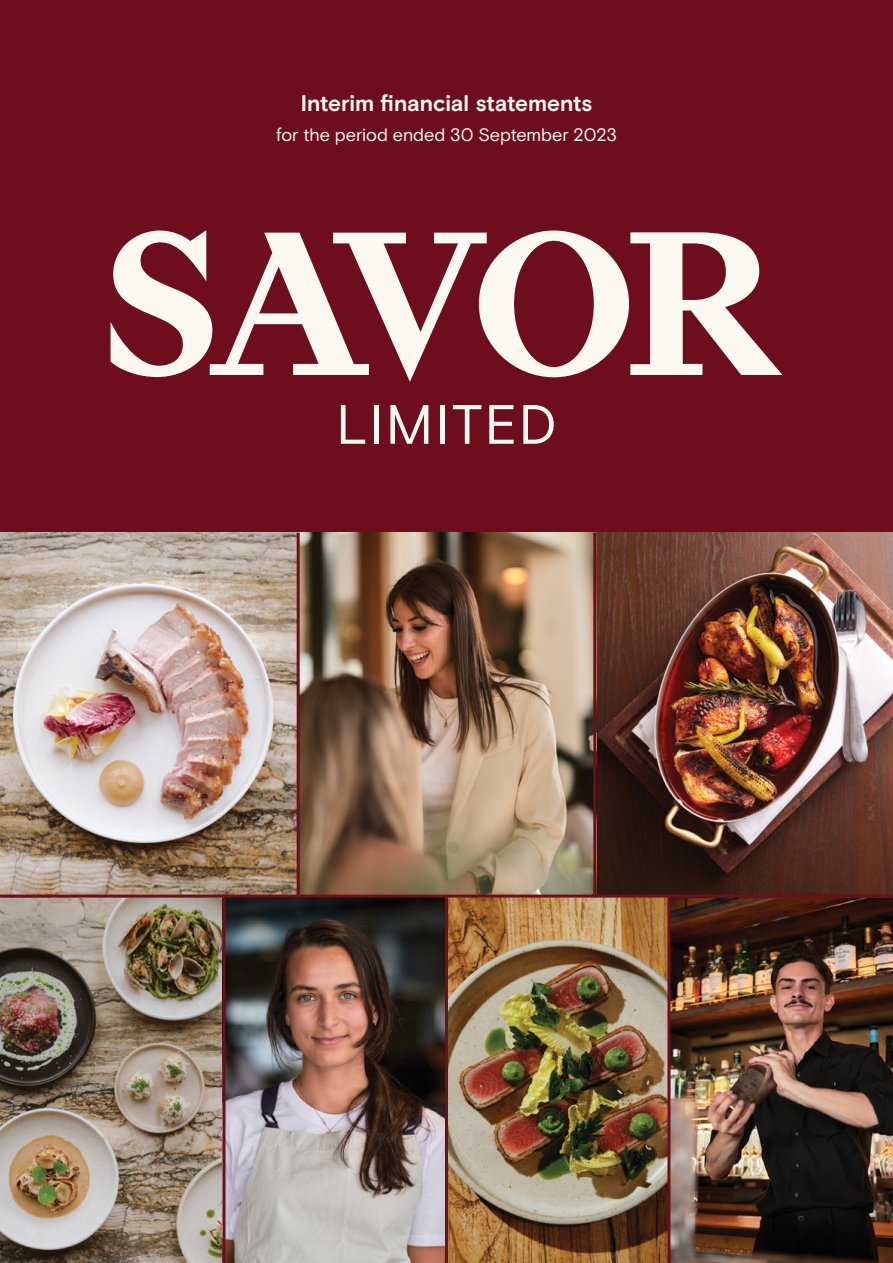
<style>
.page{position:relative;width:893px;height:1263px;background:#6e0d1c}
.page>*{position:absolute;margin:0;border:0;box-sizing:border-box;transform-origin:0 0}
.t1{font:55.35px "Basis Grotesque Arabic Pro";letter-spacing:.04em;color:#fbf9f2}
.t2{font:700 22.5px "Basis Grotesque Arabic Pro";letter-spacing:-.005em;color:#fbf9f2}
.t3{font:18px "Basis Grotesque Arabic Pro";letter-spacing:-.005em;color:#fbf9f2}
</style>
<div class="page">
<svg style="left:111px;top:230px;width:671px;height:152px"></svg>
<img style="left:670px;top:897px;width:223px;height:366px">
<img style="left:0;top:897px;width:222px;height:366px">
<img style="left:0;top:533px;width:893px;height:361px">
<img style="left:225px;top:897px;width:442px;height:366px">
<hr style="left:445px;top:897px;width:3px;height:366px;background:#6e0d1c">
<hr style="left:297px;top:533px;width:3px;height:364px;background:#6e0d1c">
<hr style="left:593px;top:533px;width:3px;height:364px;background:#6e0d1c">
<p class="t2" style="left:301px;top:90px;width:293px">Interim financial statements</p>
<p class="t3" style="left:276px;top:124px;width:342px">for the period ended 30 September 2023</p>
<h1 class="t1" style="left:336px;top:392px;width:222px">LIMITED</h1>
</div>
